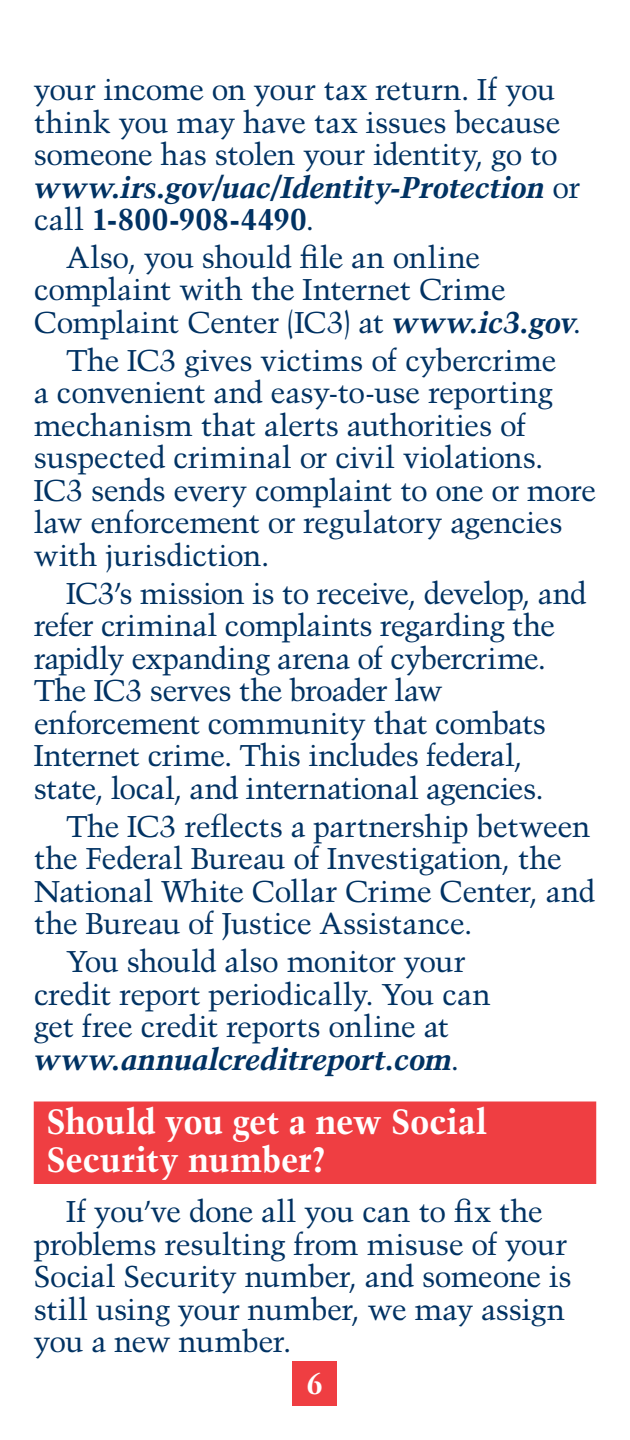
<style>
.page{position:relative;width:630px;height:1440px;background:#fff}
.page>*{position:absolute;margin:0;border:0;box-sizing:border-box;transform-origin:0 0}
.H1-2{font:700 35px/37.5px "Trump Mediaeval";letter-spacing:-.015em;color:#fff}
.Paragraph{font:30px/32.5px "Trump Mediaeval";letter-spacing:-.02em;color:#003263}
.t1{font:700 30px "Trump Mediaeval";color:#fff}
.s1{font-weight:700;font-style:italic}
.s2{font-weight:700}
</style>
<div class="page">
<div style="left:292px;top:1361px;width:46px;height:45px;background:#ef3e42"></div>
<div style="left:34px;top:1101px;width:562px;height:83px;background:#ef3e42"></div>
<p class="Paragraph" style="left:34px;top:73px;width:548px">your income on your tax return. If you think you may have tax issues because someone has stolen your identity, go to <span class="s1">www.irs.gov/uac/Identity-Protection</span> or call <span class="s2">1-800-908-4490</span>.</p>
<p class="Paragraph" style="left:34px;top:241px;width:549px;text-indent:32px">Also, you should file an online complaint with the Internet Crime<br>Complaint Center (IC3) at <span class="s1">www.ic3.gov</span>.</p>
<p class="Paragraph" style="left:34px;top:344px;width:564px;text-indent:32px">The IC3 gives victims of cybercrime<br>a convenient and easy-to-use reporting mechanism that alerts authorities of suspected criminal or civil violations.<br>IC3 sends every complaint to one or more law enforcement or regulatory agencies with jurisdiction.</p>
<p class="Paragraph" style="left:34px;top:577px;width:554px;text-indent:32px">IC3’s mission is to receive, develop, and refer criminal complaints regarding the rapidly expanding arena of cybercrime.<br>The IC3 serves the broader law enforcement community that combats Internet crime. This includes federal, state, local, and international agencies.</p>
<p class="Paragraph" style="left:34px;top:809px;width:563px;text-indent:32px">The IC3 reflects a partnership between the Federal Bureau of Investigation, the National White Collar Crime Center, and the Bureau of Justice Assistance.</p>
<p class="Paragraph" style="left:34px;top:945px;width:458px;text-indent:32px">You should also monitor your credit report periodically. You can get free credit reports online at <span class="s1">www.annualcreditreport.com</span>.</p>
<h1 class="H1-2" style="left:46px;top:1102px;width:443px">Should you get a new Social<br>Security number?</h1>
<p class="Paragraph" style="left:34px;top:1195px;width:540px;text-indent:32px">If you’ve done all you can to fix the problems resulting from misuse of your Social Security number, and someone is still using your number, we may assign you a new number.</p>
<p class="t1" style="left:307px;top:1365px;width:18px">6</p>
</div>
